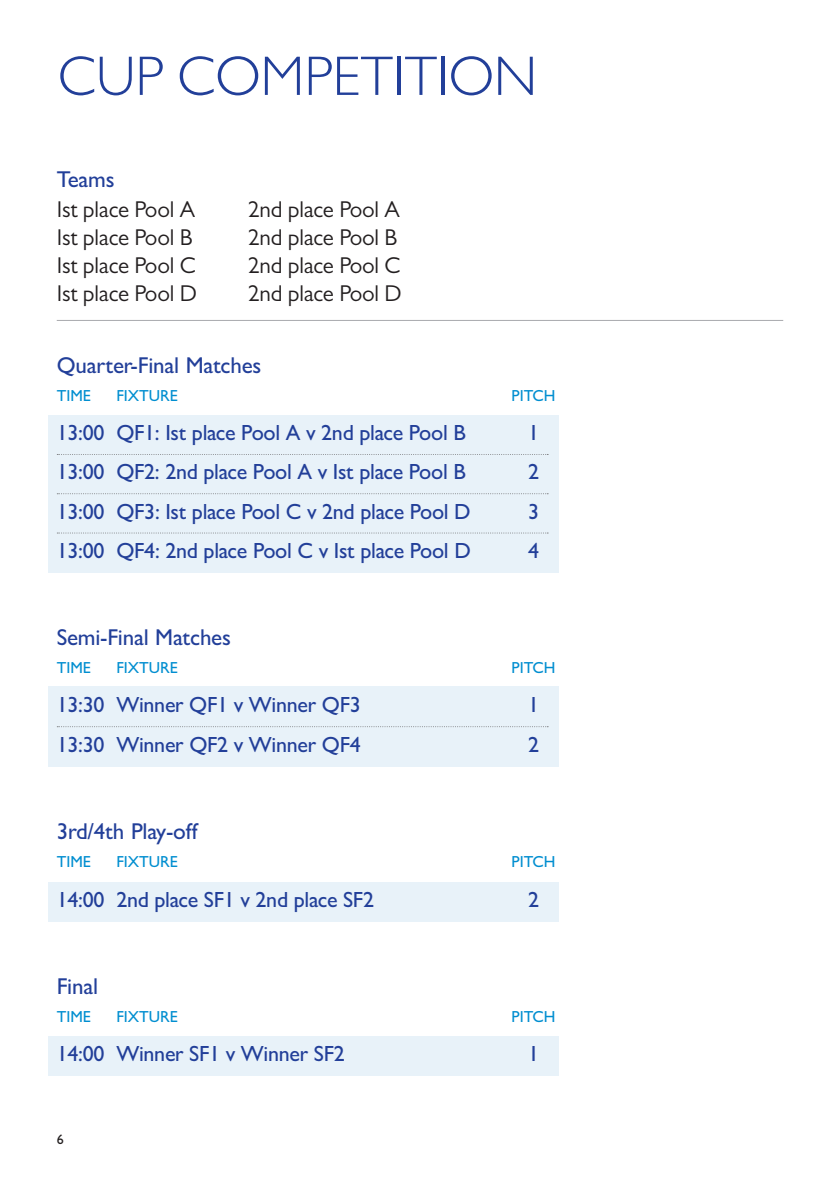
<style>
.page{position:relative;width:840px;height:1191px;background:#fff}
.page>*{position:absolute;margin:0;border:0;box-sizing:border-box;transform-origin:0 0}
.t1{font:300 56px "Gill Sans MT Pro";color:#223f99}
.t2{font:23px/28px "Gill Sans MT Pro";letter-spacing:-.01em;color:#231f20}
.t3{font:500 23px "Gill Sans MT Pro";letter-spacing:-.01em;color:#223f99}
.t4{font:500 22px "Gill Sans MT Pro";letter-spacing:-.015em;color:#223f99}
.t5{font:500 16px "Gill Sans MT Pro";color:#008ed0}
.t6{font:500 14px "Gill Sans MT Pro";color:#231f20}
</style>
<div class="page">
<div style="left:48px;top:686px;width:510px;height:81px;background:#e8f2f9"></div>
<hr style="left:57px;top:320px;width:725px;height:1px;background:#a8a9ad">
<div style="left:48px;top:415px;width:510px;height:158px;background:#e8f2f9"></div>
<div style="left:48px;top:882px;width:510px;height:39px;background:#e8f2f9"></div>
<div style="left:48px;top:1036px;width:510px;height:40px;background:#e8f2f9"></div>
<svg style="left:57px;top:454px;width:491px;height:1px"></svg>
<svg style="left:57px;top:493px;width:491px;height:1px"></svg>
<svg style="left:57px;top:532px;width:491px;height:1px"></svg>
<svg style="left:57px;top:726px;width:491px;height:1px"></svg>
<h1 class="t1" style="left:58px;top:42px;width:480px">CUP COMPETITION</h1>
<p class="t3" style="left:57px;top:166px;width:59px">Teams</p>
<p class="t2" style="left:57px;top:195px;width:141px">Ist place Pool A<br>Ist place Pool B<br>Ist place Pool C<br>Ist place Pool D</p>
<p class="t2" style="left:248px;top:195px;width:155px">2nd place Pool A<br>2nd place Pool B<br>2nd place Pool C<br>2nd place Pool D</p>
<p class="t3" style="left:57px;top:351px;width:206px">Quarter-Final Matches</p>
<p class="t5" style="left:57px;top:386px;width:36px">TIME</p>
<p class="t5" style="left:116px;top:386px;width:63px">FIXTURE</p>
<p class="t5" style="left:511px;top:386px;width:45px">PITCH</p>
<p class="t4" style="left:57px;top:420px;width:410px">13:00 QF1: Ist place Pool A v 2nd place Pool B</p>
<p class="t4" style="left:527px;top:420px;width:12px">1</p>
<p class="t4" style="left:57px;top:459px;width:410px">13:00 QF2: 2nd place Pool A v Ist place Pool B</p>
<p class="t4" style="left:527px;top:459px;width:12px">2</p>
<p class="t4" style="left:57px;top:498px;width:415px">13:00 QF3: Ist place Pool C v 2nd place Pool D</p>
<p class="t4" style="left:527px;top:498px;width:12px">3</p>
<p class="t4" style="left:57px;top:537px;width:415px">13:00 QF4: 2nd place Pool C v Ist place Pool D</p>
<p class="t4" style="left:527px;top:537px;width:12px">4</p>
<p class="t3" style="left:57px;top:624px;width:176px">Semi-Final Matches</p>
<p class="t5" style="left:57px;top:658px;width:36px">TIME</p>
<p class="t5" style="left:116px;top:658px;width:63px">FIXTURE</p>
<p class="t5" style="left:511px;top:658px;width:45px">PITCH</p>
<p class="t4" style="left:57px;top:692px;width:305px">13:30 Winner QF1 v Winner QF3</p>
<p class="t4" style="left:527px;top:692px;width:12px">1</p>
<p class="t4" style="left:57px;top:731px;width:305px">13:30 Winner QF2 v Winner QF4</p>
<p class="t4" style="left:527px;top:731px;width:12px">2</p>
<p class="t3" style="left:57px;top:818px;width:142px">3rd/4th Play-off</p>
<p class="t5" style="left:57px;top:852px;width:36px">TIME</p>
<p class="t5" style="left:116px;top:852px;width:63px">FIXTURE</p>
<p class="t5" style="left:511px;top:852px;width:45px">PITCH</p>
<p class="t4" style="left:57px;top:886px;width:318px">14:00 2nd place SF1 v 2nd place SF2</p>
<p class="t4" style="left:527px;top:886px;width:12px">2</p>
<p class="t3" style="left:57px;top:972px;width:43px">Final</p>
<p class="t5" style="left:57px;top:1007px;width:36px">TIME</p>
<p class="t5" style="left:116px;top:1007px;width:63px">FIXTURE</p>
<p class="t5" style="left:511px;top:1007px;width:45px">PITCH</p>
<p class="t4" style="left:57px;top:1040px;width:289px">14:00 Winner SF1 v Winner SF2</p>
<p class="t4" style="left:527px;top:1040px;width:12px">1</p>
<p class="t6" style="left:57px;top:1130px;width:8px">6</p>
</div>
